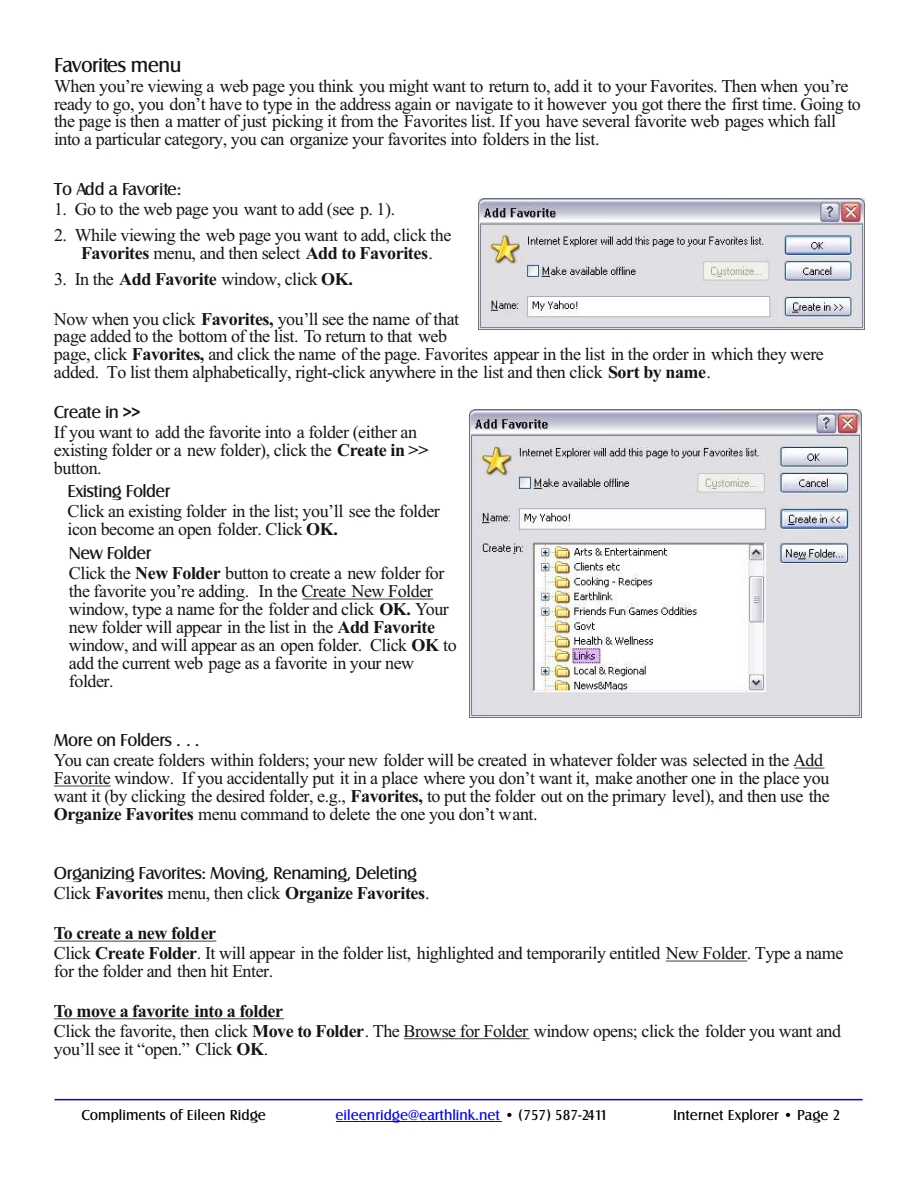
<style>
.page{position:relative;width:918px;height:1188px;background:#fff}
.page>*{position:absolute;margin:0;border:0;box-sizing:border-box;transform-origin:0 0}
.t1{font:21px "Castle T";letter-spacing:-.03em;color:#171412}
.t2{font:18px/18px "Times New Roman";letter-spacing:-.025em;color:#171412}
.t3{font:18px "Castle T";letter-spacing:-.025em;color:#171412}
.t4{font:700 18px "Times New Roman";letter-spacing:-.025em;color:#171412}
.t5{font:18px "Castle T";color:#171412}
.t6{font:15px "Castle T";color:#000}
.t7{font:15px "Castle T";color:#00f}
.s1{font-weight:700}
.s2{font-weight:400}
.s3{color:#000}
</style>
<div class="page">
<hr style="left:303px;top:599px;width:130px;height:1px;background:#171412">
<hr style="left:794px;top:768px;width:31px;height:1px;background:#171412">
<hr style="left:54px;top:786px;width:57px;height:1px;background:#171412">
<hr style="left:666px;top:961px;width:81px;height:1px;background:#171412">
<hr style="left:404px;top:1038px;width:126px;height:1px;background:#171412">
<hr style="left:54px;top:941px;width:162px;height:1px;background:#171412">
<hr style="left:54px;top:1018px;width:230px;height:1px;background:#171412">
<hr style="left:55px;top:1099px;width:808px;height:1px;background:#00f">
<img style="left:478px;top:198px;width:386px;height:131px">
<img style="left:469px;top:409px;width:393px;height:308px">
<hr style="left:337px;top:1121px;width:165px;height:1px;background:#00f">
<p class="t1" style="left:54px;top:54px;width:129px">Favorites menu</p>
<p class="t2" style="left:54px;top:78px;width:808px">When you’re viewing a web page you think you might want to return to, add it to your Favorites. Then when you’re ready to go, you don’t have to type in the address again or navigate to it however you got there the first time. Going to the page is then a matter of just picking it from the Favorites list. If you have several favorite web pages which fall into a particular category, you can organize your favorites into folders in the list.</p>
<p class="t5" style="left:54px;top:180px;width:129px">To Add a Favorite:</p>
<p class="t2" style="left:54px;top:202px;width:343px">1. Go to the web page you want to add (see p. 1).</p>
<p class="t2" style="left:54px;top:228px;width:399px;text-align:center">2. While viewing the web page you want to add, click the<br><span class="s1">Favorites</span> menu, and then select <span class="s1">Add to Favorites</span>.</p>
<p class="t2" style="left:54px;top:271px;width:300px">3. In the <span class="s1">Add Favorite</span> window, click <span class="s1">OK.</span></p>
<p class="t2" style="left:54px;top:311px;width:771px">Now when you click <span class="s1">Favorites,</span> you’ll see the name of that<br>page added to the bottom of the list. To return to that web<br>page, click <span class="s1">Favorites,</span> and click the name of the page. Favorites appear in the list in the order in which they were added. To list them alphabetically, right-click anywhere in the list and then click <span class="s1">Sort by name</span>.</p>
<p class="t3" style="left:54px;top:403px;width:88px">Create in &gt;&gt;</p>
<p class="t2" style="left:54px;top:424px;width:376px">If you want to add the favorite into a folder (either an existing folder or a new folder), click the <span class="s1">Create in &gt;&gt; </span>button.</p>
<p class="t3" style="left:68px;top:482px;width:105px">Existing Folder</p>
<p class="t2" style="left:68px;top:504px;width:374px">Click an existing folder in the list; you’ll see the folder icon become an open folder. Click <span class="s1">OK.</span></p>
<p class="t3" style="left:69px;top:544px;width:84px">New Folder</p>
<p class="t2" style="left:69px;top:566px;width:381px">Click the <span class="s1">New Folder</span> button to create a new folder for the favorite you’re adding. In the Create New Folder window, type a name for the folder and click <span class="s1">OK.</span> Your</p>
<p class="t2" style="left:69px;top:620px;width:389px">new folder will appear in the list in the <span class="s1">Add Favorite </span>window, and will appear as an open folder. Click <span class="s1">OK</span> to add the current web page as a favorite in your new folder.</p>
<p class="t3" style="left:54px;top:731px;width:147px">More on Folders . . .</p>
<p class="t2" style="left:54px;top:753px;width:777px">You can create folders within folders; your new folder will be created in whatever folder was selected in the Add Favorite window. If you accidentally put it in a place where you don’t want it, make another one in the place you want it (by clicking the desired folder, e.g., <span class="s1">Favorites,</span> to put the folder out on the primary level), and then use the <span class="s1">Organize Favorites</span> menu command to delete the one you don’t want.</p>
<p class="t3" style="left:54px;top:864px;width:365px">Organizing Favorites: Moving, Renaming, Deleting</p>
<p class="t4" style="left:54px;top:887px;width:377px"><span class="s2">Click</span> Favorites <span class="s2">menu, then click</span> Organize Favorites<span class="s2">.</span></p>
<p class="t2" style="left:54px;top:925px;width:791px;line-height:20px"><span class="s1">To create a new folder<br></span>Click <span class="s1">Create Folder</span>. It will appear in the folder list, highlighted and temporarily entitled New Folder. Type a name</p>
<p class="t2" style="left:54px;top:964px;width:221px">for the folder and then hit Enter.</p>
<p class="t2" style="left:54px;top:1003px;width:789px;line-height:20px"><span class="s1">To move a favorite into a folder<br></span>Click the favorite, then click <span class="s1">Move to Folder</span>. The Browse for Folder window opens; click the folder you want and</p>
<p class="t2" style="left:54px;top:1041px;width:216px">you’ll see it “open.” Click <span class="s1">OK</span>.</p>
<p class="t6" style="left:81px;top:1107px;width:186px">Compliments of Eileen Ridge</p>
<p class="t7" style="left:336px;top:1107px;width:274px">eileenridge@earthlink.net <span class="s3">• (757) 587-2411</span></p>
<p class="t6" style="left:673px;top:1107px;width:169px">Internet Explorer • Page 2</p>
</div>
